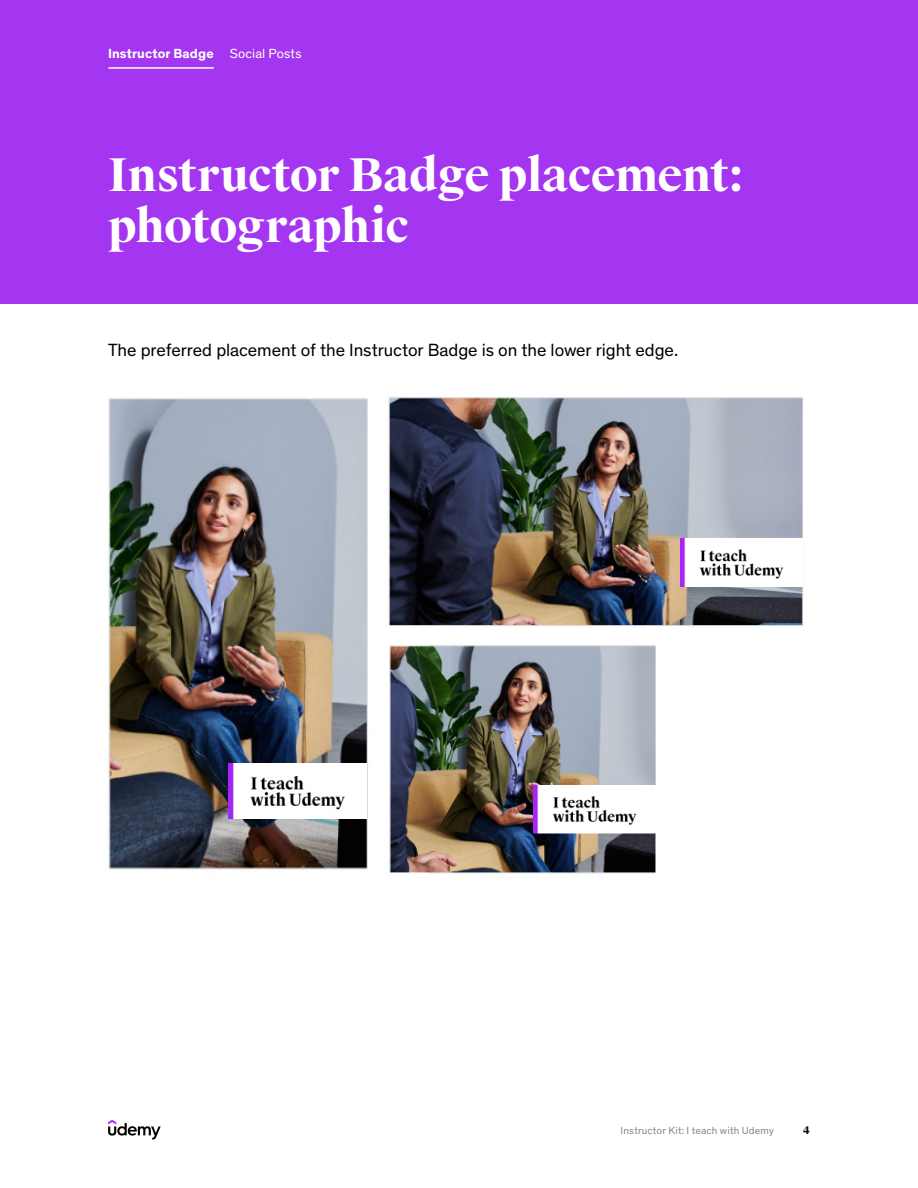
<style>
.page{position:relative;width:918px;height:1188px;background:#fff}
.page>*{position:absolute;margin:0;border:0;box-sizing:border-box;transform-origin:0 0}
.t1{font:700 45px/51px "Suisse Works";letter-spacing:-.015em;color:#fff}
.t2{font:18px "Udemy Sans Pan";letter-spacing:-.005em;color:#000}
.t3{font:700 13.5px "Udemy Sans Pan";letter-spacing:.01em;color:#fff}
.t4{font:10.5px "Udemy Sans Pan";letter-spacing:.015em;color:#80878c}
.t5{font:700 10.5px "Suisse Works";color:#000}
.s1{font-weight:400}
</style>
<div class="page">
<svg style="left:108px;top:1120px;width:53px;height:20px"></svg>
<img style="left:388px;top:397px;width:415px;height:229px">
<img style="left:389px;top:645px;width:266px;height:229px">
<img style="left:108px;top:398px;width:260px;height:472px">
<div style="left:0;top:0;width:918px;height:303px;background:#a435f0"></div>
<img style="left:229px;top:764px;width:137px;height:54px">
<img style="left:534px;top:785px;width:121px;height:48px">
<img style="left:681px;top:538px;width:121px;height:48px">
<hr style="left:108px;top:67px;width:106px;height:2px;background:#fff">
<p class="t3" style="left:108px;top:44px;width:195px">Instructor Badge <span class="s1">Social Posts</span></p>
<h1 class="t1" style="left:108px;top:150px;width:637px">Instructor Badge placement: photographic</h1>
<p class="t2" style="left:108px;top:337px;width:572px">The preferred placement of the Instructor Badge is on the lower right edge.</p>
<p class="t4" style="left:621px;top:1123px;width:155px">Instructor Kit: I teach with Udemy</p>
<p class="t5" style="left:803px;top:1124px;width:8px">4</p>
</div>
